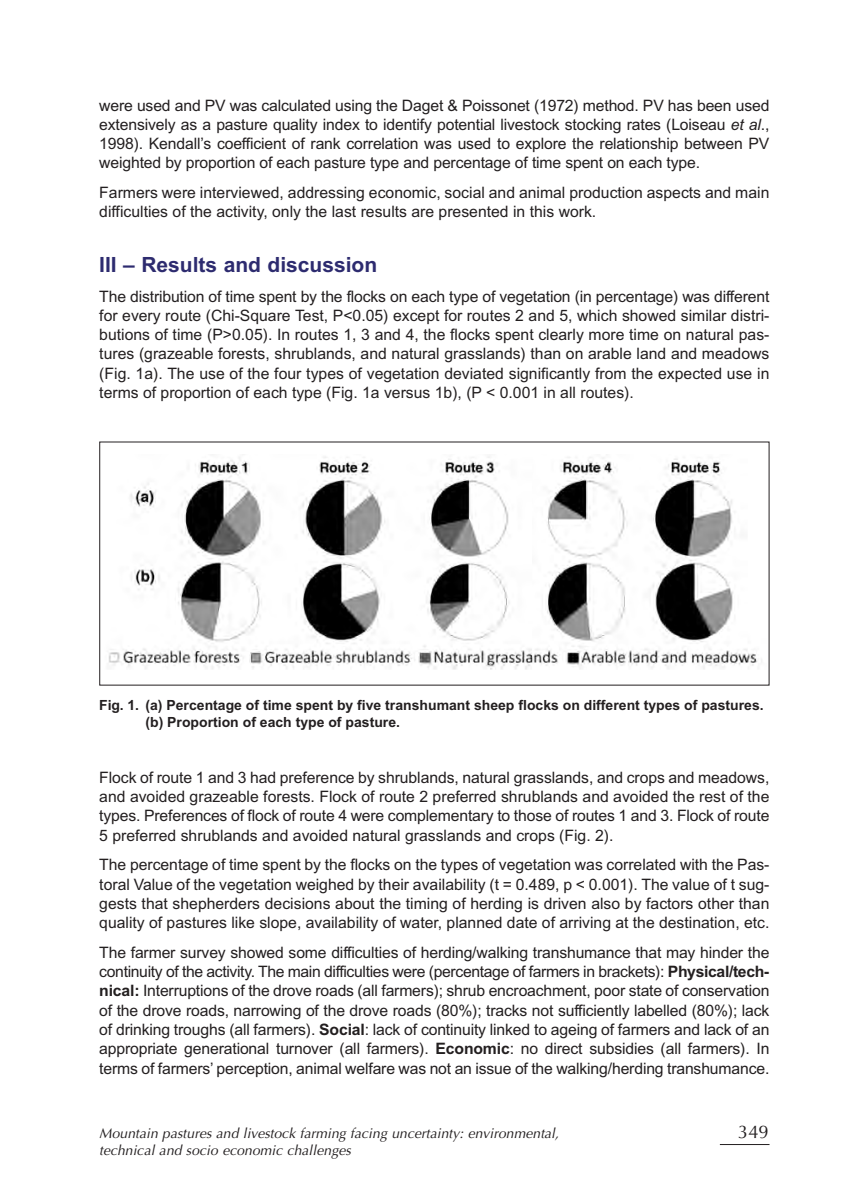
<style>
.page{position:relative;width:844px;height:1191px;background:#fff}
.page>*{position:absolute;margin:0;border:0;box-sizing:border-box;transform-origin:0 0}
.t1{font:700 21px "Arial";color:#2d2b6f}
.t2{font:18.38px "Optima";color:#231f20}
.t3{font:15.75px/19.2px "Arial";color:#231f20;text-align:justify}
.t4{font:700 14px/17.5px "Arial";color:#231f20}
.t5{font:italic 14px/17.5px "Optima";color:#231f20}
.s1{font-style:italic}
.s2{font-weight:700}
</style>
<div class="page">
<hr style="left:719px;top:1144px;width:50px;height:1px;background:#231f20">
<img style="left:108px;top:456px;width:654px;height:214px">
<p class="t3" style="left:99px;top:97px;width:671px">were used and PV was calculated using the Daget &amp; Poissonet (1972) method. PV has been used extensively as a pasture quality index to identify potential livestock stocking rates (Loiseau <span class="s1">et al</span>., 1998). Kendall’s coefficient of rank correlation was used to explore the relationship between PV weighted by proportion of each pasture type and percentage of time spent on each type.</p>
<p class="t3" style="left:99px;top:185px;width:671px">Farmers were interviewed, addressing economic, social and animal production aspects and main difficulties of the activity, only the last results are presented in this work.</p>
<p class="t1" style="left:99px;top:257px;width:279px">III – Results and discussion</p>
<p class="t3" style="left:99px;top:288px;width:671px">The distribution of time spent by the flocks on each type of vegetation (in percentage) was different for every route (Chi-Square Test, P&lt;0.05) except for routes 2 and 5, which showed similar distri&shy;butions of time (P&gt;0.05). In routes 1, 3 and 4, the flocks spent clearly more time on natural pas&shy;tures (grazeable forests, shrublands, and natural grasslands) than on arable land and meadows (Fig. 1a). The use of the four types of vegetation deviated significantly from the expected use in terms of proportion of each type (Fig. 1a versus 1b), (P &lt; 0.001 in all routes).</p>
<p class="t4" style="left:145px;top:697px;width:619px;text-indent:-46px">Fig. 1. (a) Percentage of time spent by five transhumant sheep flocks on different types of pastures. (b) Proportion of each type of pasture.</p>
<p class="t3" style="left:99px;top:769px;width:671px">Flock of route 1 and 3 had preference by shrublands, natural grasslands, and crops and meadows, and avoided grazeable forests. Flock of route 2 preferred shrublands and avoided the rest of the types. Preferences of flock of route 4 were complementary to those of routes 1 and 3. Flock of route 5 preferred shrublands and avoided natural grasslands and crops (Fig. 2).</p>
<p class="t3" style="left:99px;top:857px;width:671px">The percentage of time spent by the flocks on the types of vegetation was correlated with the Pas&shy;toral Value of the vegetation weighed by their availability (t = 0.489, p &lt; 0.001). The value of t sug&shy;gests that shepherders decisions about the timing of herding is driven also by factors other than quality of pastures like slope, availability of water, planned date of arriving at the destination, etc.</p>
<p class="t3" style="left:99px;top:944px;width:671px">The farmer survey showed some difficulties of herding/walking transhumance that may hinder the continuity of the activity. The main difficulties were (percentage of farmers in brackets): <span class="s2">Physical/tech&shy;nical:</span> Interruptions of the drove roads (all farmers); shrub encroachment, poor state of conservation of the drove roads, narrowing of the drove roads (80%); tracks not sufficiently labelled (80%); lack of drinking troughs (all farmers). <span class="s2">Social</span>: lack of continuity linked to ageing of farmers and lack of an appropriate generational turnover (all farmers). <span class="s2">Economic</span>: no direct subsidies (all farmers). In terms of farmers’ perception, animal welfare was not an issue of the walking/herding transhumance.</p>
<p class="t5" style="left:99px;top:1125px;width:464px">Mountain pastures and livestock farming facing uncertainty: environmental, technical and socio economic challenges</p>
<p class="t2" style="left:738px;top:1124px;width:32px">349</p>
</div>
